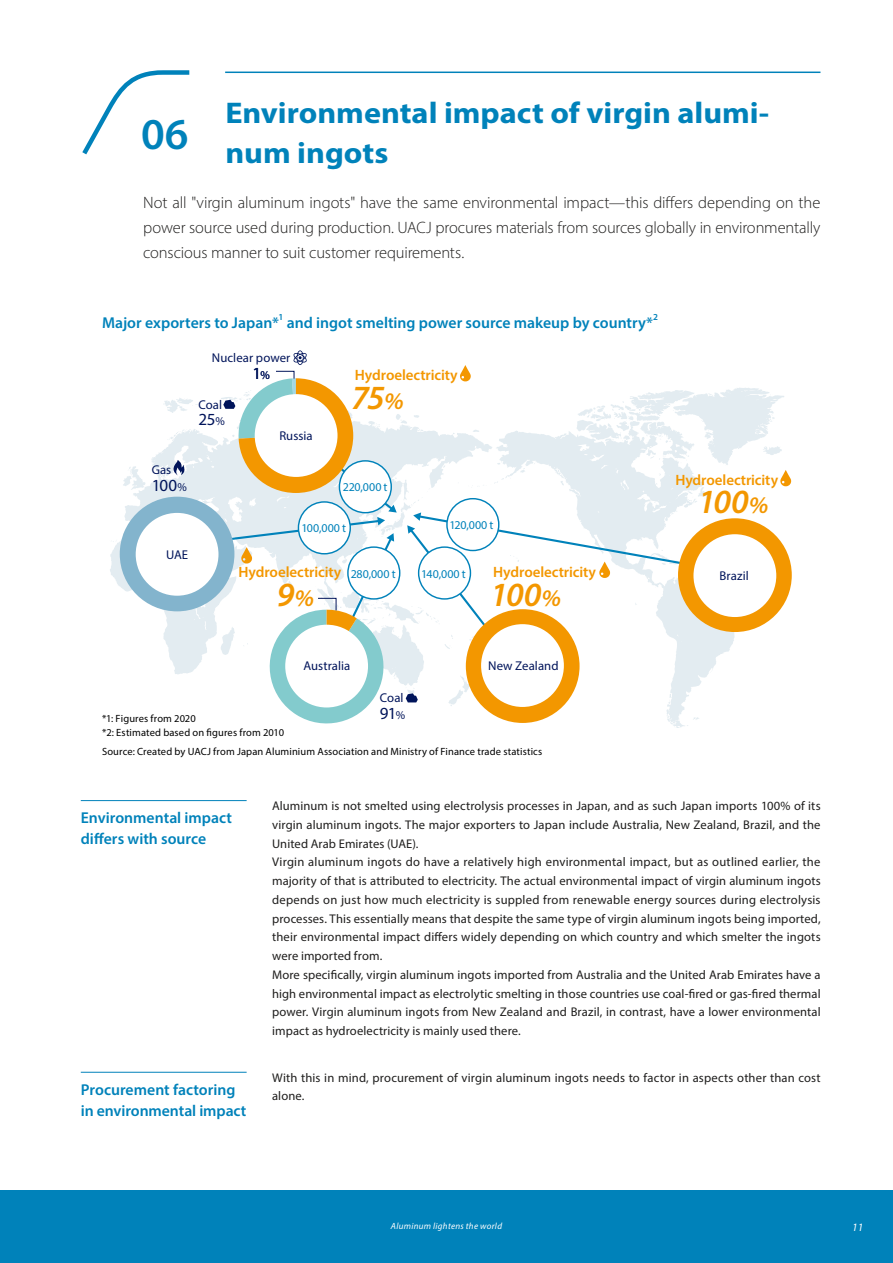
<style>
.page{position:relative;width:893px;height:1263px;background:#fff}
.page>*{position:absolute;margin:0;border:0;box-sizing:border-box;transform-origin:0 0}
.t1{font:600 44.25px "Myriad Pro";color:#0082ba}
.t2{font:italic 600 34.05px "Myriad Pro";letter-spacing:-.05em;color:#f39700}
.t3{font:700 30px/40.5px "Myriad Pro";color:#0082ba;scale:1.08 1}
.t4{font:16.95px "Myriad Pro";letter-spacing:-.025em;color:#00145a}
.t5{font:300 16.5px/24.8px "Myriad Pro";letter-spacing:-.01em;color:#1f1e1d;text-align:justify}
.t6{font:600 15.75px/21px "Myriad Pro";color:#0082ba}
.t7{font:600 15px "Myriad Pro";letter-spacing:-.005em;color:#f39700}
.t8{font:12.75px "Myriad Pro";letter-spacing:.005em;color:#00145a}
.t9{font:12.6px/18.8px "Myriad Pro";letter-spacing:.01em;color:#1f1e1d}
.t10{font:12px "Myriad Pro";letter-spacing:.005em;color:#0082ba}
.t11{font:italic 11.25px "Myriad Pro";color:#fff}
.t12{font:10.5px/14.2px "Myriad Pro";letter-spacing:.01em;color:#000}
.t13{font:600 9.15px "Myriad Pro";color:#0082ba}
.t14{font:italic 9px "Myriad Pro";letter-spacing:.035em;color:#fff}
.s1{font-size:11.85px}
.s2{font-size:23.85px}
</style>
<div class="page">
<div style="left:0;top:1191px;width:893px;height:72px;background:#0082ba"></div>
<hr style="left:225px;top:72px;width:595px;height:1px;background:#0082ba">
<svg style="left:82px;top:70px;width:108px;height:85px"></svg>
<svg style="left:110px;top:388px;width:674px;height:339px"></svg>
<div style="left:466px;top:609px;width:114px;height:114px;background:#f39700;border-radius:57px"></div>
<div style="left:481px;top:624px;width:83px;height:83px;background:#fff;border-radius:50%"></div>
<div style="left:120px;top:497px;width:114px;height:114px;background:#83b4cd;border-radius:57px"></div>
<div style="left:136px;top:513px;width:82px;height:83px;background:#fff;border-radius:50%"></div>
<svg style="left:460px;top:365px;width:11px;height:16px"></svg>
<svg style="left:780px;top:470px;width:11px;height:16px"></svg>
<svg style="left:407px;top:512px;width:330px;height:126px"></svg>
<svg style="left:293px;top:350px;width:14px;height:15px"></svg>
<svg style="left:172px;top:460px;width:15px;height:15px"></svg>
<svg style="left:406px;top:693px;width:12px;height:9px"></svg>
<svg style="left:211px;top:371px;width:186px;height:356px"></svg>
<div style="left:447px;top:499px;width:52px;height:51px;background:#fff;border-radius:50%"></div>
<div style="left:446px;top:498px;width:53px;height:53px;border:1px solid #0082ba;border-radius:50%"></div>
<div style="left:419px;top:547px;width:51px;height:52px;background:#fff;border-radius:50%"></div>
<div style="left:418px;top:546px;width:53px;height:54px;border:1px solid #0082ba;border-radius:50%"></div>
<div style="left:298px;top:502px;width:52px;height:52px;background:#fff;border-radius:50%"></div>
<div style="left:298px;top:501px;width:53px;height:53px;border:1px solid #0082ba;border-radius:50%"></div>
<div style="left:339px;top:461px;width:52px;height:52px;background:#fff;border-radius:50%"></div>
<div style="left:339px;top:460px;width:53px;height:53px;border:1px solid #0082ba;border-radius:50%"></div>
<div style="left:348px;top:547px;width:52px;height:52px;background:#fff;border-radius:50%"></div>
<div style="left:347px;top:546px;width:53px;height:54px;border:1px solid #0082ba;border-radius:50%"></div>
<div style="left:678px;top:518px;width:114px;height:114px;background:#f39700;border-radius:57px"></div>
<div style="left:693px;top:534px;width:83px;height:83px;background:#fff;border-radius:50%"></div>
<hr style="left:81px;top:1072px;width:166px;height:1px;background:#0082ba">
<hr style="left:81px;top:800px;width:166px;height:1px;background:#0082ba">
<h1 class="t1" style="left:141px;top:106px;width:49px">06</h1>
<h3 class="t3" style="left:225px;top:91px;width:505px">Environmental impact of virgin alumi&shy;num ingots</h3>
<p class="t5" style="left:143px;top:190px;width:679px">Not all "virgin aluminum ingots" have the same environmental impact—this differs depending on the power source used during production. UACJ procures materials from sources globally in environmentally conscious manner to suit customer requirements.</p>
<p class="t6" style="left:102px;top:312px;width:178px">Major exporters to Japan*</p>
<p class="t13" style="left:279px;top:311px;width:6px">1</p>
<p class="t6" style="left:287px;top:312px;width:368px">and ingot smelting power source makeup by country*</p>
<p class="t13" style="left:653px;top:311px;width:6px">2</p>
<p class="t8" style="left:152px;top:462px;width:21px">Gas</p>
<h3 class="t4" style="left:152px;top:475px;width:37px">100<span class="s1">%</span></h3>
<p class="t8" style="left:166px;top:547px;width:24px">UAE</p>
<p class="t8" style="left:212px;top:349px;width:80px">Nuclear power</p>
<p class="t8" style="left:198px;top:397px;width:25px">Coal</p>
<h3 class="t4" style="left:253px;top:362px;width:19px">1<span class="s1">%</span></h3>
<h3 class="t4" style="left:198px;top:409px;width:28px">25<span class="s1">%</span></h3>
<p class="t8" style="left:279px;top:428px;width:35px">Russia</p>
<p class="t7" style="left:355px;top:365px;width:104px">Hydroelectricity</p>
<h2 class="t2" style="left:351px;top:376px;width:54px">75<span class="s2">%</span></h2>
<p class="t10" style="left:343px;top:480px;width:46px">220,000 t</p>
<p class="t7" style="left:675px;top:470px;width:104px">Hydroelectricity</p>
<h2 class="t2" style="left:698px;top:480px;width:72px">100<span class="s2">%</span></h2>
<p class="t10" style="left:449px;top:518px;width:46px">120,000 t</p>
<p class="t10" style="left:421px;top:566px;width:46px">140,000 t</p>
<p class="t10" style="left:301px;top:521px;width:46px">100,000 t</p>
<p class="t7" style="left:239px;top:562px;width:104px">Hydroelectricity</p>
<p class="t7" style="left:493px;top:562px;width:104px">Hydroelectricity</p>
<p class="t10" style="left:351px;top:566px;width:46px">280,000 t</p>
<p class="t8" style="left:720px;top:568px;width:31px">Brazil</p>
<h2 class="t2" style="left:277px;top:573px;width:39px">9<span class="s2">%</span></h2>
<h2 class="t2" style="left:490px;top:573px;width:72px">100<span class="s2">%</span></h2>
<p class="t8" style="left:303px;top:658px;width:48px">Australia</p>
<p class="t8" style="left:488px;top:658px;width:72px">New Zealand</p>
<p class="t12" style="left:102px;top:711px;width:184px">*1: Figures from 2020<br>*2: Estimated based on figures from 2010</p>
<p class="t8" style="left:380px;top:690px;width:25px">Coal</p>
<h3 class="t4" style="left:380px;top:702px;width:27px">91<span class="s1">%</span></h3>
<p class="t12" style="left:102px;top:744px;width:442px">Source: Created by UACJ from Japan Aluminium Association and Ministry of Finance trade statistics</p>
<p class="t6" style="left:81px;top:807px;width:153px">Environmental impact differs with source</p>
<p class="t9" style="left:272px;top:796px;width:550px">Aluminum is not smelted using electrolysis processes in Japan, and as such Japan imports 100% of its virgin aluminum ingots. The major exporters to Japan include Australia, New Zealand, Brazil, and the United Arab Emirates (UAE).<br>Virgin aluminum ingots do have a relatively high environmental impact, but as outlined earlier, the majority of that is attributed to electricity. The actual environmental impact of virgin aluminum ingots depends on just how much electricity is suppled from renewable energy sources during electrolysis processes. This essentially means that despite the same type of virgin aluminum ingots being imported, their environmental impact differs widely depending on which country and which smelter the ingots were imported from.<br>More specifically, virgin aluminum ingots imported from Australia and the United Arab Emirates have a high environmental impact as electrolytic smelting in those countries use coal-fired or gas-fired thermal power. Virgin aluminum ingots from New Zealand and Brazil, in contrast, have a lower environmental impact as hydroelectricity is mainly used there.</p>
<p class="t6" style="left:81px;top:1079px;width:167px">Procurement factoring in environmental impact</p>
<p class="t9" style="left:272px;top:1068px;width:550px">With this in mind, procurement of virgin aluminum ingots needs to factor in aspects other than cost alone.</p>
<p class="t14" style="left:391px;top:1220px;width:113px">Aluminum lightens the world</p>
<p class="t11" style="left:852px;top:1221px;width:13px">11</p>
</div>
